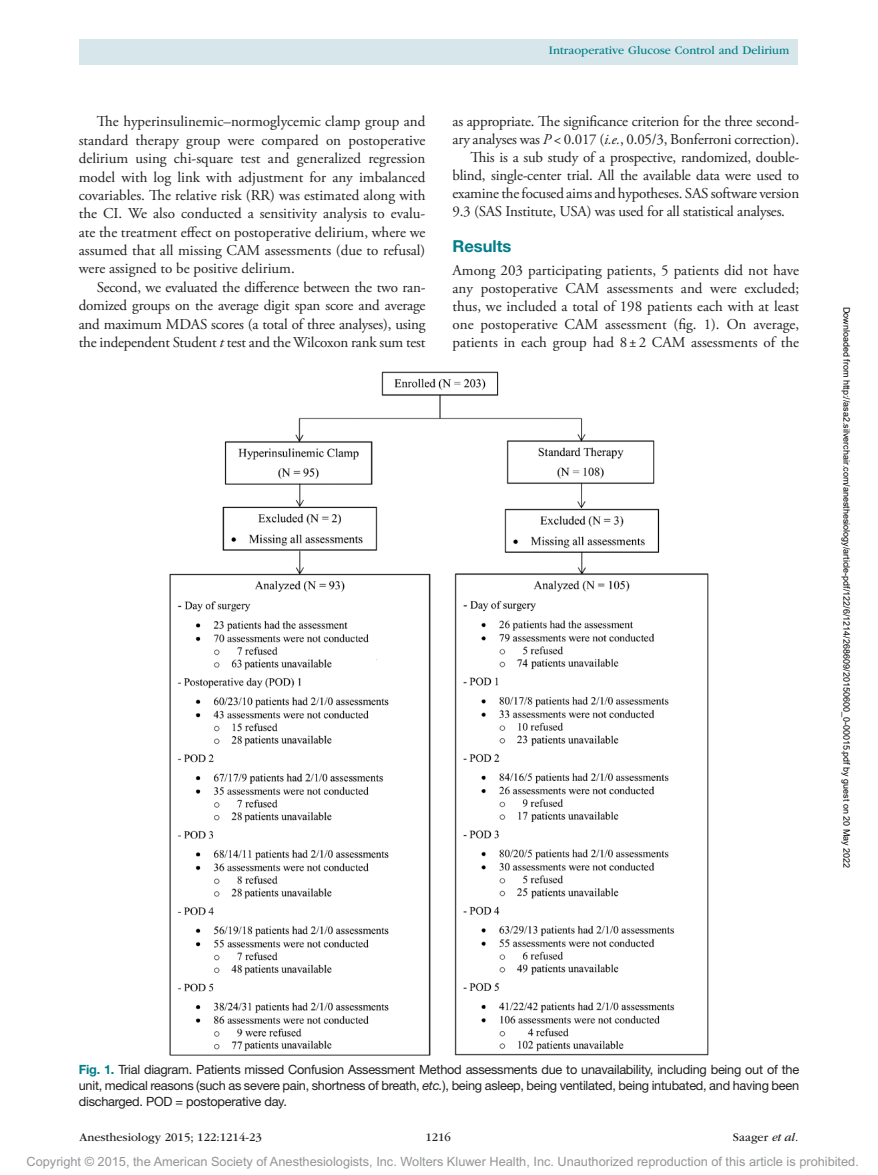
<style>
.page{position:relative;width:878px;height:1175px;background:#fff}
.page>*{position:absolute;margin:0;border:0;box-sizing:border-box;transform-origin:0 0}
.t1{font:700 16.5px "Helvetica Neue LT Std";color:#007d88}
.t2{font:15px/18.3px "Adobe Garamond Pro";letter-spacing:-.015em;color:#231f20;text-align:justify}
.t3{font:12.75px/15.8px "Helvetica Neue LT Std";letter-spacing:-.02em;color:#231f20;text-align:justify}
.t4{font:12.75px "Arial MT Std";color:#939598}
.t5{font:12px "ITC Garamond Std";color:#231f20}
.t6{font:12px "ITC Garamond Std";color:#007d88}
.t7{font:9px "Arial";color:#000}
.s1{font-style:italic}
.s2{font-weight:700;color:#007d88}
</style>
<div class="page">
<div style="left:79px;top:39px;width:718px;height:25px;background:#d6e6ea"></div>
<img style="left:169px;top:371px;width:540px;height:685px">
<p class="t2" style="left:79px;top:113px;width:348px;text-indent:18px">The hyperinsulinemic–normoglycemic clamp group and standard therapy group were compared on postoperative delirium using chi-square test and generalized regression model with log link with adjustment for any imbalanced covariables. The relative risk (RR) was estimated along with the CI. We also conducted a sensitivity analysis to evalu&shy;ate the treatment effect on postoperative delirium, where we assumed that all missing CAM assessments (due to refusal) were assigned to be positive delirium.</p>
<p class="t2" style="left:79px;top:278px;width:348px;text-indent:18px">Second, we evaluated the difference between the two ran&shy;domized groups on the average digit span score and average and maximum MDAS scores (a total of three analyses), using the independent Student <span class="s1">t</span> test and the Wilcoxon rank sum test</p>
<p class="t6" style="left:549px;top:44px;width:242px">Intraoperative Glucose Control and Delirium</p>
<p class="t2" style="left:452px;top:113px;width:348px">as appropriate. The significance criterion for the three second-</p>
<p class="t2" style="left:452px;top:131px;width:348px">ary analyses was <span class="s1">P</span> &lt; 0.017 (<span class="s1">i.e.</span>, 0.05/3, Bonferroni correction).</p>
<p class="t2" style="left:470px;top:149px;width:330px">This is a sub study of a prospective, randomized, double-</p>
<p class="t2" style="left:452px;top:167px;width:348px">blind, single-center trial. All the available data were used to</p>
<p class="t2" style="left:452px;top:185px;width:348px">examine the focused aims and hypotheses. SAS software version</p>
<p class="t2" style="left:452px;top:203px;width:334px">9.3 (SAS Institute, USA) was used for all statistical analyses.</p>
<p class="t1" style="left:452px;top:236px;width:60px">Results</p>
<p class="t2" style="left:452px;top:262px;width:348px">Among 203 participating patients, 5 patients did not have any postoperative CAM assessments and were excluded; thus, we included a total of 198 patients each with at least one postoperative CAM assessment (fig. 1). On average, patients in each group had 8 ±2 CAM assessments of the</p>
<p class="t7" style="left:850px;top:307px;width:563px;rotate:90deg">Downloaded from http://asa2.silverchair.com/anesthesiology/article-pdf/122/6/1214/268609/20150600_0-00015.pdf by guest on 20 May 2022</p>
<p class="t3" style="left:79px;top:1061px;width:721px"><span class="s2">Fig. 1.</span> Trial diagram. Patients missed Confusion Assessment Method assessments due to unavailability, including being out of the unit, medical reasons (such as severe pain, shortness of breath, <span class="s1">etc.</span>), being asleep, being ventilated, being intubated, and having been discharged. POD = postoperative day.</p>
<p class="t5" style="left:80px;top:1130px;width:184px">Anesthesiology 2015; 122:1214-23</p>
<p class="t5" style="left:425px;top:1130px;width:27px">1216</p>
<p class="t5" style="left:733px;top:1130px;width:67px">Saager <span class="s1">et al.</span></p>
<p class="t4" style="left:27px;top:1154px;width:833px">Copyright © 2015, the American Society of Anesthesiologists, Inc. Wolters Kluwer Health, Inc. Unauthorized reproduction of this article is prohibited.</p>
</div>
